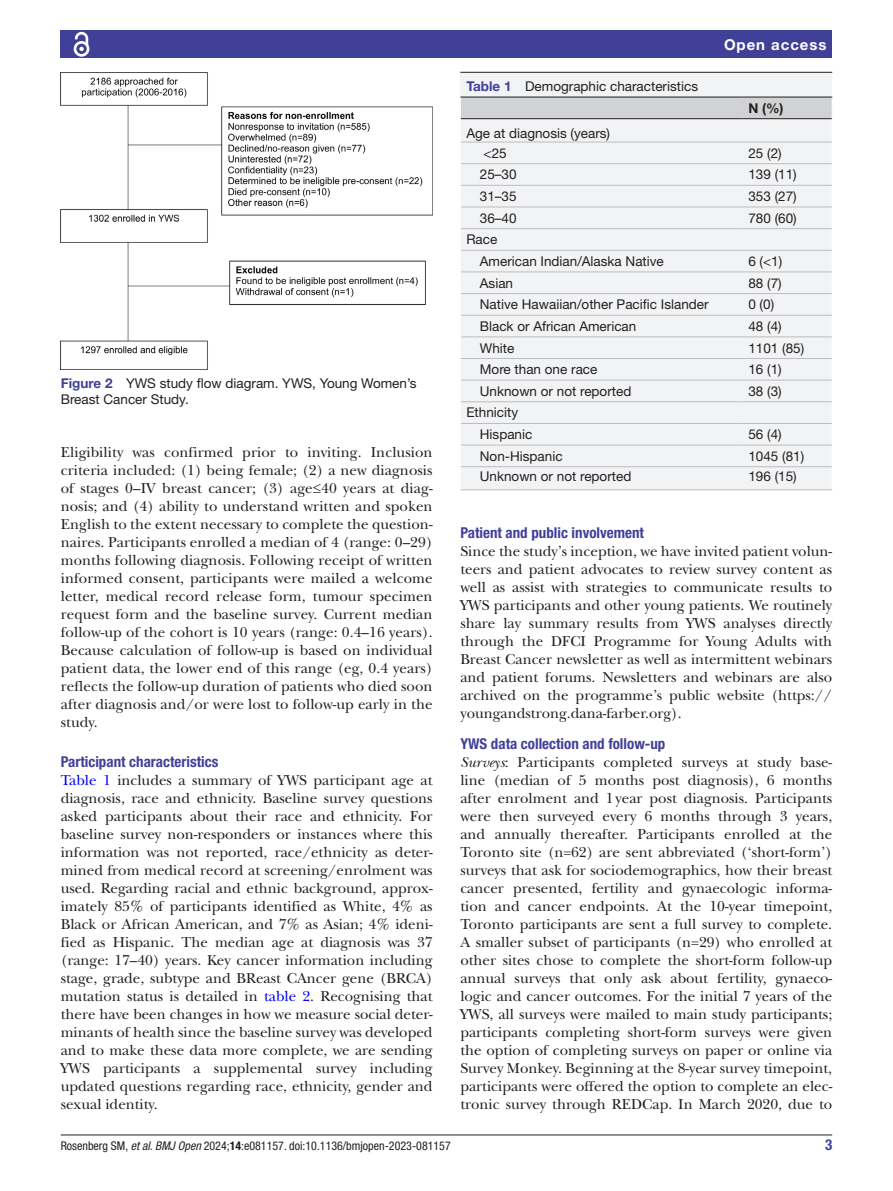
<style>
.page{position:relative;width:893px;height:1191px;background:#fff}
.page>*{position:absolute;margin:0;border:0;box-sizing:border-box;transform-origin:0 0}
.t1{font:15px/18px "New Baskerville";color:#231f20;text-align:justify}
.t2{font:700 condensed 15px "Helvetica Neue LT Std";color:#414099}
.t3{font:700 15px "Helvetica Neue LT Std";letter-spacing:.065em;color:#fff}
.t4{font:13.5px/21.6px "Helvetica Neue LT Std";color:#231f20}
.t5{font:700 13.5px "Helvetica Neue LT Std";color:#231f20}
.t6{font:condensed 12px "Helvetica Neue LT Std";color:#231f20}
.s1{font-weight:700;color:#414099}
.s2{color:#00f}
.s3{font-style:italic}
.s4{font-weight:700}
</style>
<div class="page">
<hr style="left:61px;top:1134px;width:771px;height:1px;background:#231f20">
<div style="left:61px;top:31px;width:771px;height:27px;background:#414099"></div>
<svg style="left:73px;top:31px;width:17px;height:26px"></svg>
<img style="left:61px;top:73px;width:372px;height:297px">
<div style="left:460px;top:73px;width:372px;height:417px;background:#f2f3f4"></div>
<hr style="left:460px;top:72px;width:372px;height:1px;background:#231f20">
<svg style="left:460px;top:97px;width:373px;height:393px"></svg>
<p class="t4" style="left:466px;top:75px;width:233px"><span class="s1">Table 1</span> Demographic characteristics</p>
<p class="t4" style="left:484px;top:122px;width:128px;line-height:20.1px;text-indent:-17px">Age at diagnosis (years) &lt;25</p>
<p class="t3" style="left:724px;top:35px;width:104px">Open access</p>
<p class="t5" style="left:748px;top:99px;width:37px">N (%)</p>
<p class="t4" style="left:748px;top:142px;width:35px">25 (2)</p>
<p class="t4" style="left:61px;top:374px;width:357px;line-height:16.2px"><span class="s1">Figure 2</span> YWS study flow diagram. YWS, Young Women’s<br>Breast Cancer Study.</p>
<p class="t1" style="left:61px;top:443px;width:373px">Eligibility was confirmed prior to inviting. Inclusion criteria included: (1) being female; (2) a new diagnosis of stages 0–IV breast cancer; (3) age≤40 years at diag&shy;nosis; and (4) ability to understand written and spoken English to the extent necessary to complete the question&shy;naires. Participants enrolled a median of 4 (range: 0–29) months following diagnosis. Following receipt of written informed consent, participants were mailed a welcome letter, medical record release form, tumour specimen request form and the baseline survey. Current median follow-up of the cohort is 10 years (range: 0.4–16 years).<br>Because calculation of follow-up is based on individual patient data, the lower end of this range (eg, 0.4 years) reflects the follow-up duration of patients who died soon after diagnosis and/or were lost to follow-up early in the study.</p>
<p class="t2" style="left:61px;top:752px;width:159px">Participant characteristics</p>
<p class="t1" style="left:61px;top:771px;width:373px"><span class="s2">Table 1</span> includes a summary of YWS participant age at diagnosis, race and ethnicity. Baseline survey questions asked participants about their race and ethnicity. For baseline survey non-responders or instances where this information was not reported, race/ethnicity as deter&shy;mined from medical record at screening/enrolment was used. Regarding racial and ethnic background, approx&shy;imately 85% of participants identified as White, 4% as Black or African American, and 7% as Asian; 4% ideni&shy;fied as Hispanic. The median age at diagnosis was 37 (range: 17–40) years. Key cancer information including stage, grade, subtype and BReast CAncer gene (BRCA) mutation status is detailed in <span class="s2">table 2</span>. Recognising that there have been changes in how we measure social deter&shy;minants of health since the baseline survey was developed and to make these data more complete, we are sending YWS participants a supplemental survey including updated questions regarding race, ethnicity, gender and sexual identity.</p>
<p class="t4" style="left:480px;top:163px;width:38px">25–30</p>
<p class="t4" style="left:748px;top:163px;width:50px">139 (11)</p>
<p class="t4" style="left:480px;top:185px;width:38px">31–35</p>
<p class="t4" style="left:748px;top:185px;width:50px">353 (27)</p>
<p class="t4" style="left:480px;top:207px;width:38px">36–40</p>
<p class="t4" style="left:748px;top:207px;width:50px">780 (60)</p>
<p class="t4" style="left:480px;top:228px;width:186px;text-indent:-14px">Race<br>American Indian/Alaska Native</p>
<p class="t4" style="left:748px;top:250px;width:35px">6 (&lt;1)</p>
<p class="t4" style="left:480px;top:272px;width:35px">Asian</p>
<p class="t4" style="left:748px;top:272px;width:35px">88 (7)</p>
<p class="t4" style="left:480px;top:293px;width:230px">Native Hawaiian/other Pacific Islander</p>
<p class="t4" style="left:748px;top:293px;width:27px">0 (0)</p>
<p class="t4" style="left:480px;top:315px;width:158px">Black or African American</p>
<p class="t4" style="left:748px;top:315px;width:35px">48 (4)</p>
<p class="t4" style="left:480px;top:337px;width:36px">White</p>
<p class="t4" style="left:748px;top:337px;width:57px">1101 (85)</p>
<p class="t4" style="left:480px;top:358px;width:119px">More than one race</p>
<p class="t4" style="left:748px;top:358px;width:35px">16 (1)</p>
<p class="t4" style="left:480px;top:380px;width:153px">Unknown or not reported</p>
<p class="t4" style="left:748px;top:380px;width:35px">38 (3)</p>
<p class="t4" style="left:480px;top:402px;width:54px;text-indent:-14px">Ethnicity<br>Hispanic</p>
<p class="t4" style="left:748px;top:423px;width:35px">56 (4)</p>
<p class="t4" style="left:480px;top:445px;width:84px">Non-Hispanic</p>
<p class="t4" style="left:748px;top:445px;width:57px">1045 (81)</p>
<p class="t4" style="left:480px;top:465px;width:153px">Unknown or not reported</p>
<p class="t4" style="left:748px;top:465px;width:50px">196 (15)</p>
<p class="t2" style="left:460px;top:523px;width:185px">Patient and public involvement</p>
<p class="t1" style="left:460px;top:542px;width:373px">Since the study’s inception, we have invited patient volun&shy;teers and patient advocates to review survey content as well as assist with strategies to communicate results to YWS participants and other young patients. We routinely share lay summary results from YWS analyses directly through the DFCI Programme for Young Adults with Breast Cancer newsletter as well as intermittent webinars and patient forums. Newsletters and webinars are also archived on the programme’s public website (https:// youngandstrong.dana-farber.org).</p>
<p class="t2" style="left:460px;top:735px;width:207px">YWS data collection and follow-up</p>
<p class="t1" style="left:460px;top:753px;width:373px"><span class="s3">Surveys</span>: Participants completed surveys at study base&shy;line (median of 5 months post diagnosis), 6 months after enrolment and 1year post diagnosis. Participants were then surveyed every 6 months through 3 years, and annually thereafter. Participants enrolled at the Toronto site (n=62) are sent abbreviated (‘short-form’) surveys that ask for sociodemographics, how their breast cancer presented, fertility and gynaecologic informa&shy;tion and cancer endpoints. At the 10-year timepoint, Toronto participants are sent a full survey to complete.<br>A smaller subset of participants (n=29) who enrolled at other sites chose to complete the short-form follow-up annual surveys that only ask about fertility, gynaeco&shy;logic and cancer outcomes. For the initial 7 years of the YWS, all surveys were mailed to main study participants; participants completing short-form surveys were given the option of completing surveys on paper or online via Survey Monkey. Beginning at the 8-year survey timepoint, participants were offered the option to complete an elec&shy;tronic survey through REDCap. In March 2020, due to</p>
<p class="t6" style="left:61px;top:1138px;width:392px">Rosenberg SM, <span class="s3">et al</span>. <span class="s3">BMJ Open</span> 2024;<span class="s4">14</span>:e081157. doi:10.1136/bmjopen-2023-081157</p>
<p class="t2" style="left:825px;top:1135px;width:9px">3</p>
</div>
